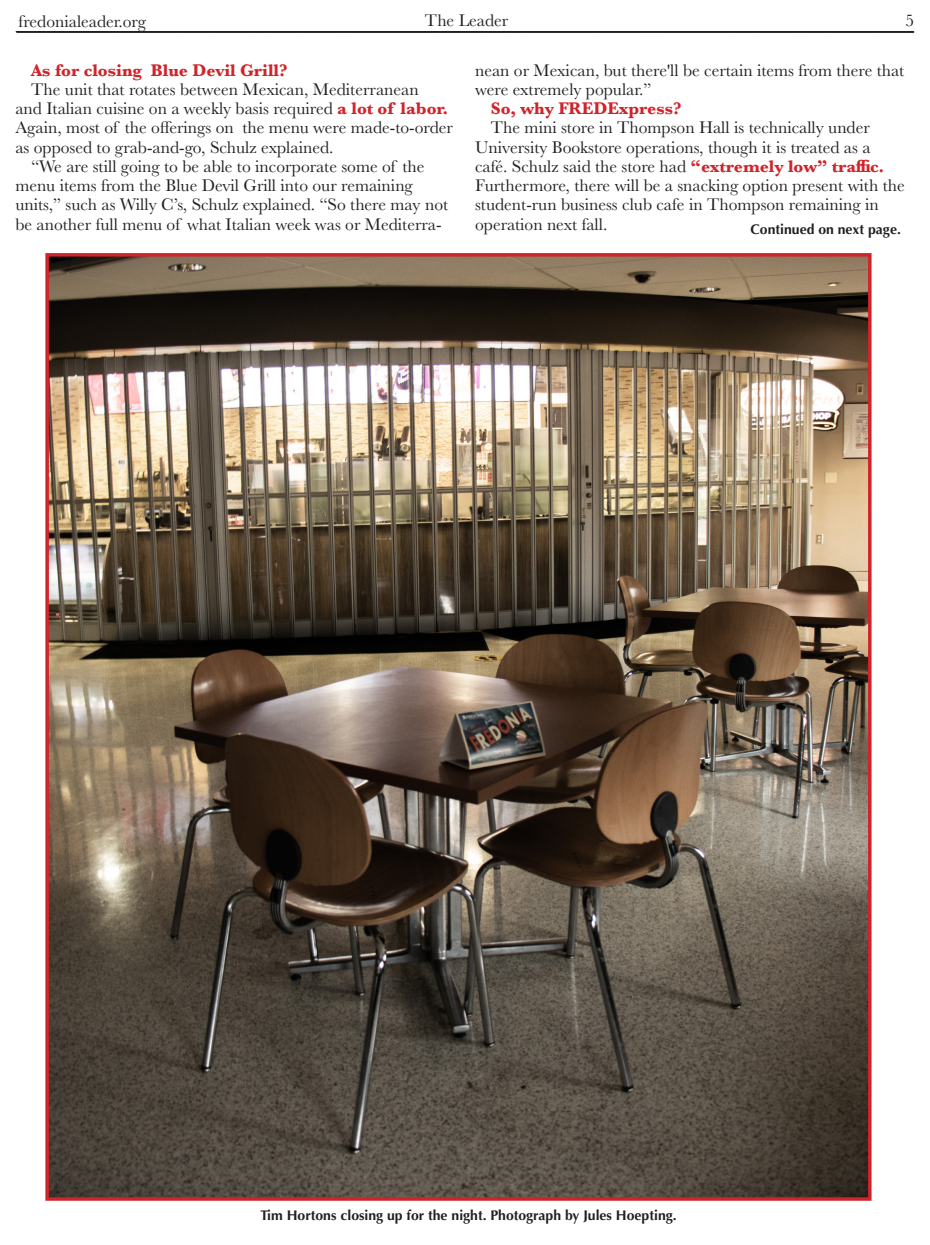
<style>
.page{position:relative;width:930px;height:1245px;background:#fff}
.page>*{position:absolute;margin:0;border:0;box-sizing:border-box;transform-origin:0 0}
.t1{font:17.5px/19.2px "Baskerville";color:#231f20}
.t2{font:700 17.5px "Baskerville";color:#d1232a}
.t3{font:700 14px "Optima";color:#231f20}
.s1{font-weight:700;color:#d1232a}
</style>
<div class="page">
<svg style="left:15px;top:31px;width:899px;height:2px;background:#2b2728"></svg>
<img style="left:50px;top:258px;width:816px;height:937px">
<div style="left:45px;top:253px;width:826px;height:947px;border:4px solid #d1232a"></div>
<p class="t1" style="left:19px;top:12px;width:129px">fredonialeader.org</p>
<p class="t1" style="left:425px;top:11px;width:85px">The Leader</p>
<p class="t1" style="left:905px;top:11px;width:10px">5</p>
<p class="t2" style="left:31px;top:58px;width:258px">As for closing Blue Devil Grill?</p>
<p class="t1" style="left:15px;top:80px;width:439px;text-indent:16px">The unit that rotates between Mexican, Mediterranean<br>and Italian cuisine on a weekly basis required <span class="s1">a lot of labor.<br></span>Again, most of the offerings on the menu were made-to-order as opposed to grab-and-go, Schulz explained.</p>
<p class="t1" style="left:15px;top:157px;width:434px;text-indent:16px">“We are still going to be able to incorporate some of the menu items from the Blue Devil Grill into our remaining units,” such as Willy C’s, Schulz explained. “So there may not be another full menu of what Italian week was or Mediterra-</p>
<p class="t1" style="left:475px;top:60px;width:430px">nean or Mexican, but there'll be certain items from there that were extremely popular.”</p>
<p class="t2" style="left:490px;top:96px;width:192px">So, why FREDExpress?</p>
<p class="t1" style="left:475px;top:118px;width:431px;text-indent:16px">The mini store in Thompson Hall is technically under University Bookstore operations, though it is treated as a café. Schulz said the store had <span class="s1">“extremely low” traffic.<br></span>Furthermore, there will be a snacking option present with the student-run business club cafe in Thompson remaining in operation next fall.</p>
<p class="t3" style="left:750px;top:221px;width:152px">Continued on next page.</p>
<p class="t3" style="left:260px;top:1206px;width:417px">Tim Hortons closing up for the night. Photograph by Jules Hoepting.</p>
</div>
